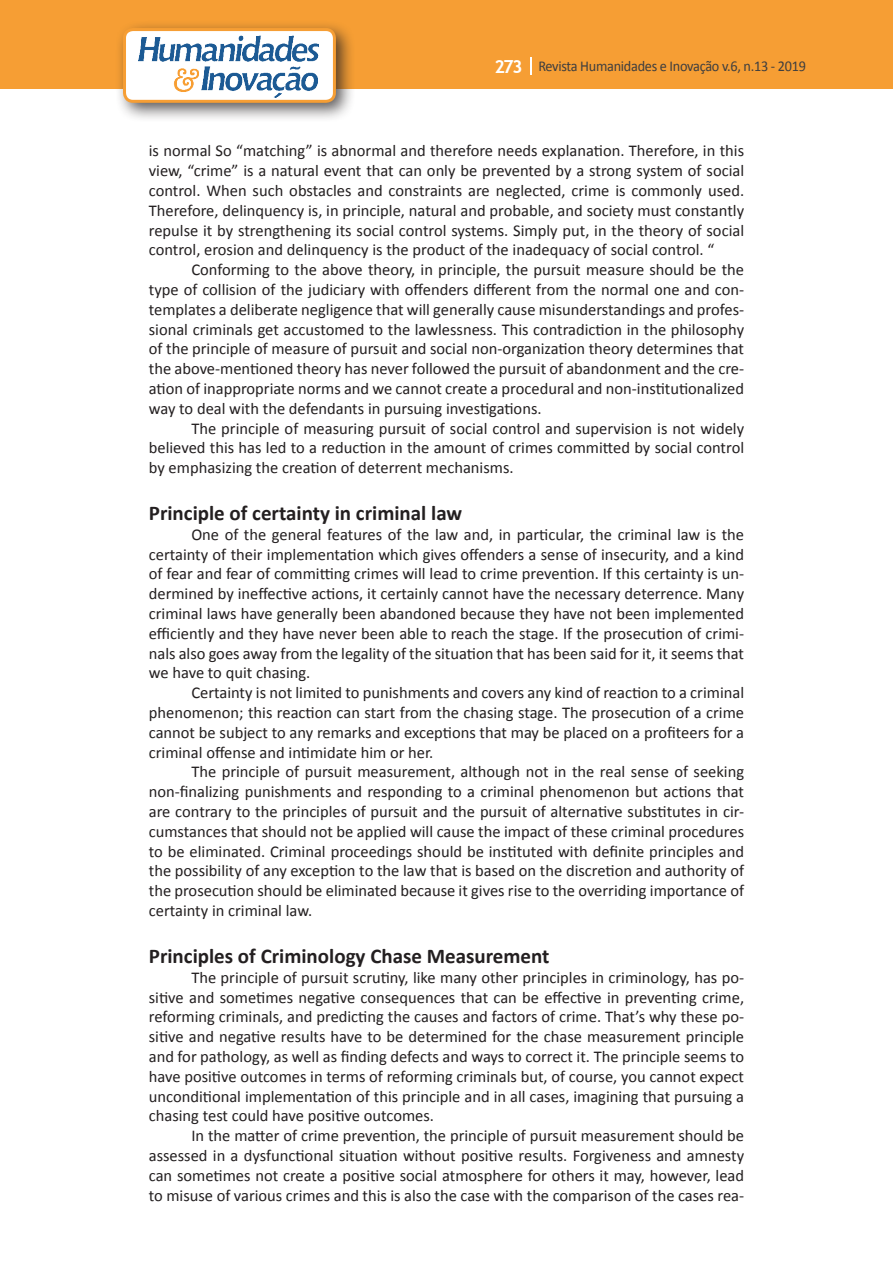
<style>
.page{position:relative;width:893px;height:1263px;background:#fff}
.page>*{position:absolute;margin:0;border:0;box-sizing:border-box;transform-origin:0 0}
.Titulo_2{font:700 21px "Calibri";color:#231f20}
.Texto{font:16.5px/19.8px "Calibri";color:#231f20;text-align:justify}
.t1{font:15px "Calibri";letter-spacing:-.02em;color:#3e3e3f;scale:.95 1}
.s1{font-family:"Trebuchet MS";font-weight:700;font-size:18px;color:#fff}
</style>
<div class="page">
<div style="left:0;top:0;width:893px;height:88px;background:#f69e34"></div>
<svg style="left:530px;top:57px;width:2px;height:18px"></svg>
<div style="left:115px;top:20px;width:241px;height:103px;background:#231f20;opacity:.75"></div>
<div style="left:125px;top:30px;width:209px;height:71px;background:#fff;border-radius:9px"></div>
<img style="left:138px;top:35px;width:181px;height:62px">
<div style="left:123px;top:28px;width:213px;height:75px;border:3px solid #f69e34;border-radius:9px"></div>
<p class="t1" style="left:495px;top:57px;width:329px"><span class="s1">273</span> Revista Humanidades e Inovação v.6, n.13 - 2019</p>
<p class="Texto" style="left:149px;top:141px;width:597px">is normal So “matching” is abnormal and therefore needs explanation. Therefore, in this view, “crime” is a natural event that can only be prevented by a strong system of social control. When such obstacles and constraints are neglected, crime is commonly used.<br>Therefore, delinquency is, in principle, natural and probable, and society must constantly repulse it by strengthening its social control systems. Simply put, in the theory of social control, erosion and delinquency is the product of the inadequacy of social control. “</p>
<p class="Texto" style="left:149px;top:260px;width:597px;text-indent:43px">Conforming to the above theory, in principle, the pursuit measure should be the type of collision of the judiciary with offenders different from the normal one and con&shy;templates a deliberate negligence that will generally cause misunderstandings and profes&shy;sional criminals get accustomed to the lawlessness. This contradiction in the philosophy of the principle of measure of pursuit and social non-organization theory determines that the above-mentioned theory has never followed the pursuit of abandonment and the cre&shy;ation of inappropriate norms and we cannot create a procedural and non-institutionalized way to deal with the defendants in pursuing investigations.</p>
<p class="Texto" style="left:149px;top:418px;width:597px;text-indent:43px">The principle of measuring pursuit of social control and supervision is not widely believed this has led to a reduction in the amount of crimes committed by social control by emphasizing the creation of deterrent mechanisms.</p>
<p class="Titulo_2" style="left:149px;top:500px;width:315px">Principle of certainty in criminal law</p>
<p class="Texto" style="left:149px;top:524px;width:597px;text-indent:43px">One of the general features of the law and, in particular, the criminal law is the certainty of their implementation which gives offenders a sense of insecurity, and a kind of fear and fear of committing crimes will lead to crime prevention. If this certainty is un&shy;dermined by ineffective actions, it certainly cannot have the necessary deterrence. Many criminal laws have generally been abandoned because they have not been implemented efficiently and they have never been able to reach the stage. If the prosecution of crimi&shy;nals also goes away from the legality of the situation that has been said for it, it seems that we have to quit chasing.</p>
<p class="Texto" style="left:149px;top:683px;width:597px;text-indent:43px">Certainty is not limited to punishments and covers any kind of reaction to a criminal phenomenon; this reaction can start from the chasing stage. The prosecution of a crime cannot be subject to any remarks and exceptions that may be placed on a profiteers for a criminal offense and intimidate him or her.</p>
<p class="Texto" style="left:149px;top:762px;width:597px;text-indent:43px">The principle of pursuit measurement, although not in the real sense of seeking non-finalizing punishments and responding to a criminal phenomenon but actions that are contrary to the principles of pursuit and the pursuit of alternative substitutes in cir&shy;cumstances that should not be applied will cause the impact of these criminal procedures to be eliminated. Criminal proceedings should be instituted with definite principles and the possibility of any exception to the law that is based on the discretion and authority of the prosecution should be eliminated because it gives rise to the overriding importance of certainty in criminal law.</p>
<p class="Titulo_2" style="left:149px;top:942px;width:402px">Principles of Criminology Chase Measurement</p>
<p class="Texto" style="left:149px;top:967px;width:597px;text-indent:43px">The principle of pursuit scrutiny, like many other principles in criminology, has po&shy;sitive and sometimes negative consequences that can be effective in preventing crime, reforming criminals, and predicting the causes and factors of crime. That’s why these po&shy;sitive and negative results have to be determined for the chase measurement principle and for pathology, as well as finding defects and ways to correct it. The principle seems to have positive outcomes in terms of reforming criminals but, of course, you cannot expect unconditional implementation of this principle and in all cases, imagining that pursuing a chasing test could have positive outcomes.</p>
<p class="Texto" style="left:149px;top:1126px;width:597px;text-indent:43px">In the matter of crime prevention, the principle of pursuit measurement should be assessed in a dysfunctional situation without positive results. Forgiveness and amnesty can sometimes not create a positive social atmosphere for others it may, however, lead to misuse of various crimes and this is also the case with the comparison of the cases rea-</p>
</div>
